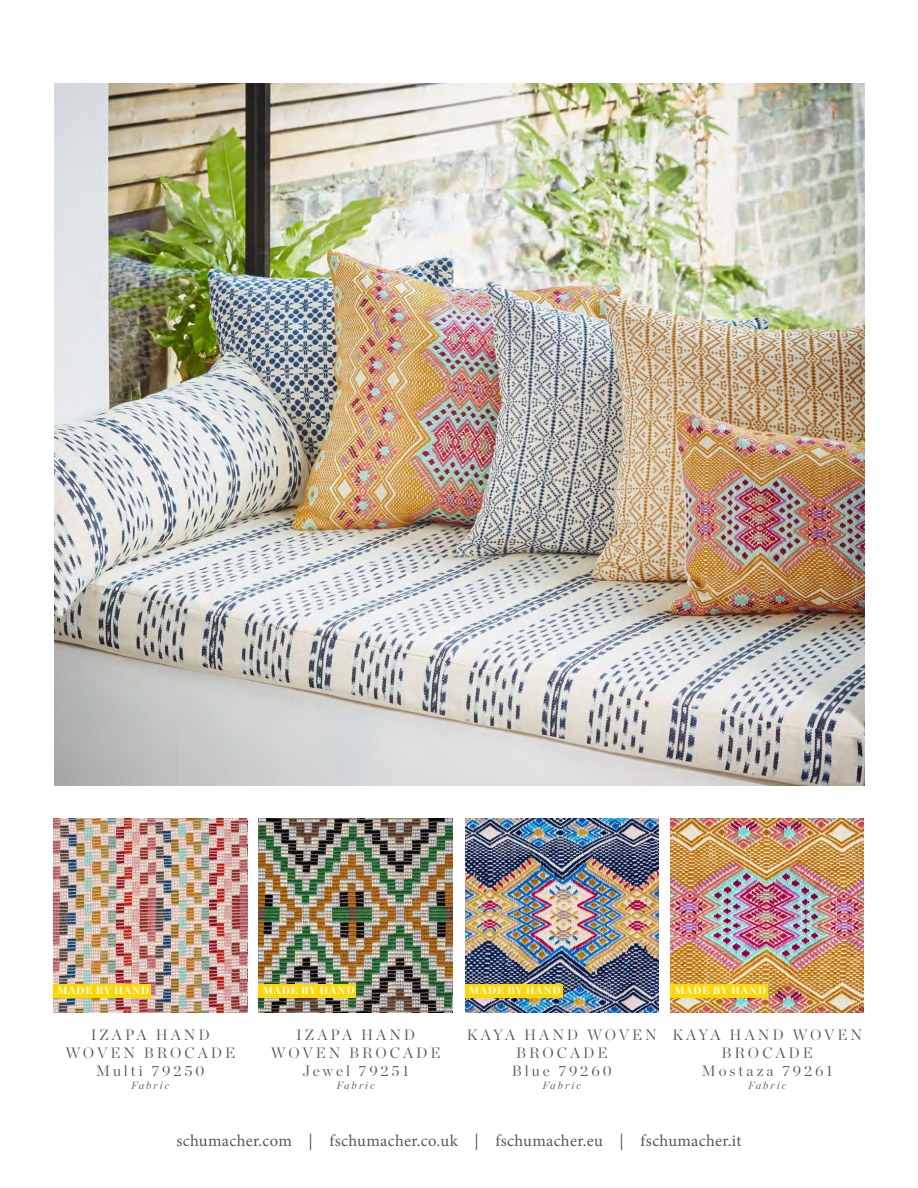
<style>
.page{position:relative;width:918px;height:1188px;background:#fff}
.page>*{position:absolute;margin:0;border:0;box-sizing:border-box;transform-origin:0 0}
.t1{font:16.5px "Minion Pro";letter-spacing:.02em;color:#55575a}
.t2{font:300 15px/18px "Chronicle Display";letter-spacing:.2em;color:#52575a;text-align:center}
.t3{font:900 10.5px "Chronicle Display";letter-spacing:.05em;color:#fff}
.t4{font:italic 300 10.5px "Chronicle Display";letter-spacing:.2em;color:#52575a}
</style>
<div class="page">
<img style="left:54px;top:84px;width:810px;height:702px">
<img style="left:53px;top:819px;width:194px;height:194px">
<img style="left:259px;top:819px;width:193px;height:194px">
<img style="left:465px;top:819px;width:194px;height:194px">
<img style="left:670px;top:819px;width:194px;height:194px">
<div style="left:53px;top:984px;width:98px;height:14px;background:#ffd700"></div>
<div style="left:259px;top:984px;width:97px;height:14px;background:#ffd700"></div>
<div style="left:465px;top:984px;width:97px;height:14px;background:#ffd700"></div>
<div style="left:670px;top:984px;width:98px;height:14px;background:#ffd700"></div>
<p class="t3" style="left:57px;top:982px;width:94px">MADE BY HAND</p>
<p class="t3" style="left:262px;top:982px;width:94px">MADE BY HAND</p>
<p class="t3" style="left:469px;top:982px;width:94px">MADE BY HAND</p>
<p class="t3" style="left:674px;top:982px;width:94px">MADE BY HAND</p>
<p class="t2" style="left:65px;top:1024px;width:171px">IZAPA HAND<br>WOVEN BROCADE<br>Multi 79250</p>
<p class="t4" style="left:131px;top:1077px;width:40px">Fabric</p>
<p class="t2" style="left:271px;top:1024px;width:171px">IZAPA HAND<br>WOVEN BROCADE<br>Jewel 79251</p>
<p class="t4" style="left:336px;top:1077px;width:40px">Fabric</p>
<p class="t2" style="left:467px;top:1024px;width:191px">KAYA HAND WOVEN<br>BROCADE<br>Blue 79260</p>
<p class="t4" style="left:543px;top:1077px;width:40px">Fabric</p>
<p class="t2" style="left:672px;top:1024px;width:191px">KAYA HAND WOVEN<br>BROCADE<br>Mostaza 79261</p>
<p class="t4" style="left:748px;top:1077px;width:40px">Fabric</p>
<p class="t1" style="left:176px;top:1130px;width:567px">schumacher.com | fschumacher.co.uk | fschumacher.eu | fschumacher.it</p>
</div>
